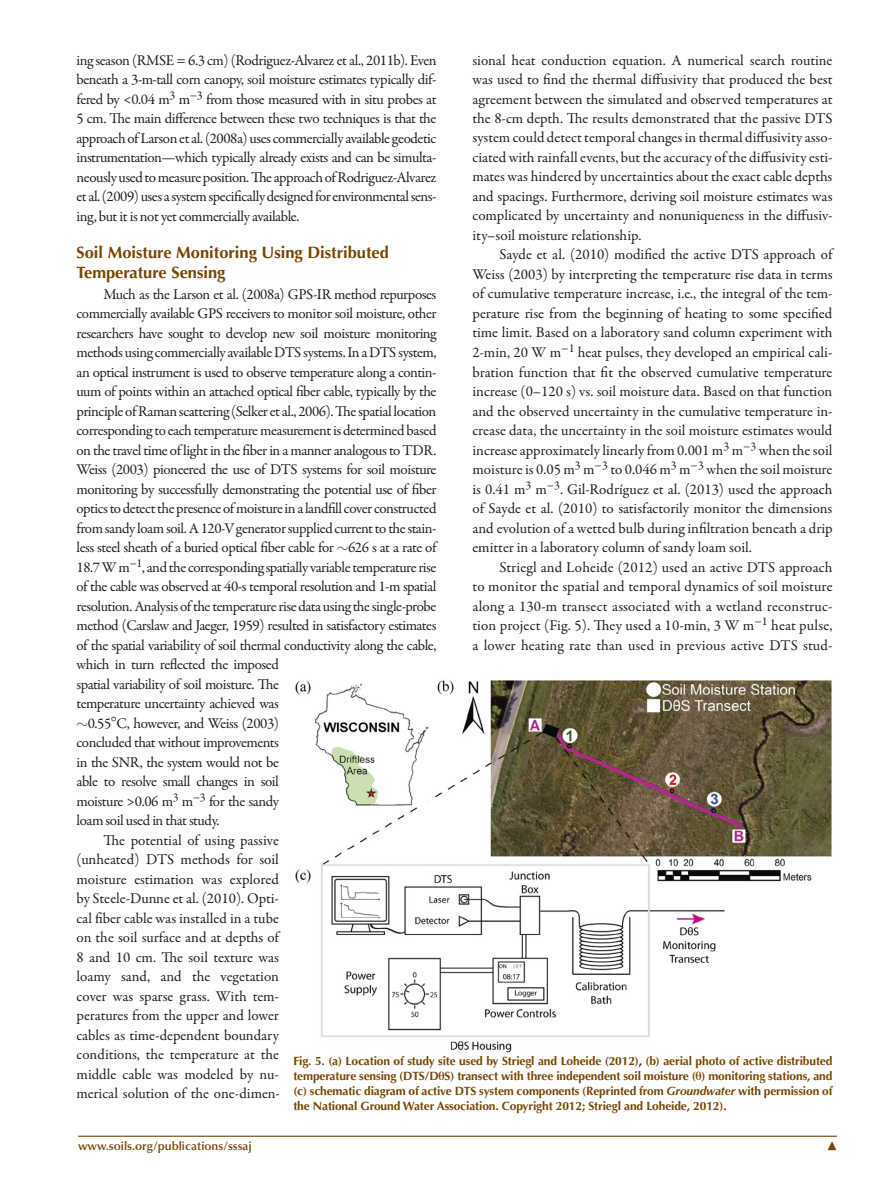
<style>
.page{position:relative;width:891px;height:1188px;background:#fff}
.page>*{position:absolute;margin:0;border:0;box-sizing:border-box;transform-origin:0 0}
.t1{font:700 16.5px/19.5px "Optima LT Std";color:#794500}
.t2{font:15px/19.5px "Garamond Premr Pro";letter-spacing:-.03em;color:#231f20;text-align:justify}
.t3{font:15px "Garamond Premr Pro";color:#231f20}
.t4{font:15px "Garamond Premr Pro";letter-spacing:-.005em;color:#231f20}
.t5{font:700 12px/15px "Optima LT Std";letter-spacing:-.01em;color:#794500;text-align:justify}
.t6{font:600 12px "Optima LT Std";color:#794500}
.t7{font:12px "CCP Font";color:#794500}
.s1{color:#231f20}
.s2{font-style:italic}
</style>
<div class="page">
<hr style="left:78px;top:1136px;width:759px;height:1px;background:#794500">
<img style="left:295px;top:680px;width:537px;height:373px">
<p class="t2" style="left:76px;top:50px;width:362px">ing season (RMSE = 6.3 cm) (Rodriguez-Alvarez et al., 2011b). Even beneath a 3-m-tall corn canopy, soil moisture estimates typically dif&shy;fered by &lt;0.04 m<sup>3</sup> m<sup>−3</sup> from those measured with in situ probes at 5 cm. The main difference between these two techniques is that the approach of Larson et al. (2008a) uses commercially available geodetic instrumentation—which typically already exists and can be simulta&shy;neously used to measure position. The approach of Rodriguez-Alvarez et al. (2009) uses a system specifically designed for environmental sens&shy;ing, but it is not yet commercially available.</p>
<p class="t1" style="left:76px;top:243px;width:314px">Soil Moisture Monitoring Using Distributed<br>Temperature Sensing</p>
<p class="t2" style="left:104px;top:284px;width:334px">Much as the Larson et al. (2008a) GPS-IR method repurposes</p>
<p class="t2" style="left:76px;top:304px;width:361px">commercially available GPS receivers to monitor soil moisture, other</p>
<p class="t2" style="left:76px;top:323px;width:361px">researchers have sought to develop new soil moisture monitoring</p>
<p class="t2" style="left:76px;top:343px;width:361px">methods using commercially available DTS systems. In a DTS system,</p>
<p class="t2" style="left:76px;top:362px;width:362px">an optical instrument is used to observe temperature along a contin-</p>
<p class="t2" style="left:77px;top:382px;width:362px">uum of points within an attached optical fiber cable, typically by the</p>
<p class="t2" style="left:77px;top:401px;width:361px">principle of Raman scattering (Selker et al., 2006). The spatial location</p>
<p class="t2" style="left:77px;top:421px;width:361px">corresponding to each temperature measurement is determined based</p>
<p class="t2" style="left:77px;top:440px;width:361px">on the travel time of light in the fiber in a manner analogous to TDR.</p>
<p class="t2" style="left:77px;top:460px;width:362px">Weiss (2003) pioneered the use of DTS systems for soil moisture</p>
<p class="t2" style="left:77px;top:479px;width:362px">monitoring by successfully demonstrating the potential use of fiber</p>
<p class="t2" style="left:77px;top:499px;width:362px">optics to detect the presence of moisture in a landfill cover constructed</p>
<p class="t2" style="left:77px;top:518px;width:362px">from sandy loam soil. A 120-V generator supplied current to the stain-</p>
<p class="t2" style="left:77px;top:538px;width:361px">less steel sheath of a buried optical fiber cable for 626 s at a rate of</p>
<p class="t2" style="left:77px;top:557px;width:362px">18.7 W m<sup>−1</sup>, and the corresponding spatially variable temperature rise</p>
<p class="t2" style="left:77px;top:577px;width:361px">of the cable was observed at 40-s temporal resolution and 1-m spatial</p>
<p class="t2" style="left:77px;top:596px;width:362px">resolution. Analysis of the temperature rise data using the single-probe</p>
<p class="t2" style="left:77px;top:616px;width:361px">method (Carslaw and Jaeger, 1959) resulted in satisfactory estimates</p>
<p class="t2" style="left:77px;top:635px;width:361px">of the spatial variability of soil thermal conductivity along the cable,</p>
<p class="t2" style="left:77px;top:655px;width:204px">which in turn reflected the imposed</p>
<p class="t2" style="left:77px;top:674px;width:204px">spatial variability of soil moisture. The</p>
<p class="t2" style="left:77px;top:694px;width:204px">temperature uncertainty achieved was</p>
<p class="t2" style="left:88px;top:713px;width:193px">0.55 C, however, and Weiss (2003)</p>
<p class="t2" style="left:77px;top:733px;width:204px">concluded that without improvements</p>
<p class="t2" style="left:77px;top:752px;width:204px">in the SNR, the system would not be</p>
<p class="t2" style="left:77px;top:772px;width:204px">able to resolve small changes in soil</p>
<p class="t2" style="left:77px;top:791px;width:204px">moisture &gt;0.06 m<sup>3</sup> m<sup>−3</sup> for the sandy</p>
<p class="t2" style="left:77px;top:811px;width:145px">loam soil used in that study.</p>
<p class="t3" style="left:104px;top:831px;width:177px">The potential of using passive</p>
<p class="t3" style="left:77px;top:850px;width:204px">(unheated) DTS methods for soil</p>
<p class="t4" style="left:77px;top:870px;width:204px">moisture estimation was explored</p>
<p class="t3" style="left:77px;top:889px;width:204px">by Steele-Dunne et al. (2010). Opti-</p>
<p class="t3" style="left:77px;top:909px;width:204px">cal fiber cable was installed in a tube</p>
<p class="t3" style="left:77px;top:928px;width:204px">on the soil surface and at depths of</p>
<p class="t3" style="left:77px;top:948px;width:204px">8 and 10 cm. The soil texture was</p>
<p class="t3" style="left:77px;top:967px;width:204px">loamy sand, and the vegetation</p>
<p class="t3" style="left:77px;top:987px;width:204px">cover was sparse grass. With tem-</p>
<p class="t4" style="left:77px;top:1006px;width:204px">peratures from the upper and lower</p>
<p class="t3" style="left:77px;top:1026px;width:204px">cables as time-dependent boundary</p>
<p class="t4" style="left:77px;top:1045px;width:204px">conditions, the temperature at the</p>
<p class="t3" style="left:77px;top:1065px;width:204px">middle cable was modeled by nu-</p>
<p class="t3" style="left:77px;top:1084px;width:205px">merical solution of the one-dimen-</p>
<p class="t2" style="left:473px;top:50px;width:362px">sional heat conduction equation. A numerical search routine was used to find the thermal diffusivity that produced the best agreement between the simulated and observed temperatures at the 8-cm depth. The results demonstrated that the passive DTS system could detect temporal changes in thermal diffusivity asso&shy;ciated with rainfall events, but the accuracy of the diffusivity esti&shy;mates was hindered by uncertainties about the exact cable depths and spacings. Furthermore, deriving soil moisture estimates was complicated by uncertainty and nonuniqueness in the diffusiv&shy;ity–soil moisture relationship.</p>
<p class="t2" style="left:472px;top:245px;width:362px;text-indent:27px">Sayde et al. (2010) modified the active DTS approach of Weiss (2003) by interpreting the temperature rise data in terms of cumulative temperature increase, i.e., the integral of the tem&shy;perature rise from the beginning of heating to some specified time limit. Based on a laboratory sand column experiment with 2-min, 20 W m<sup>−1</sup> heat pulses, they developed an empirical cali&shy;bration function that fit the observed cumulative temperature increase (0–120 s) vs. soil moisture data. Based on that function and the observed uncertainty in the cumulative temperature in&shy;crease data, the uncertainty in the soil moisture estimates would increase approximately linearly from 0.001 m<sup>3</sup> m<sup>−3</sup> when the soil moisture is 0.05 m<sup>3</sup> m<sup>−3</sup> to 0.046 m<sup>3</sup> m<sup>−3</sup> when the soil moisture is 0.41 m<sup>3</sup> m<sup>−3</sup>. Gil-Rodríguez et al. (2013) used the approach of Sayde et al. (2010) to satisfactorily monitor the dimensions and evolution of a wetted bulb during infiltration beneath a drip emitter in a laboratory column of sandy loam soil.</p>
<p class="t2" style="left:472px;top:557px;width:362px;text-indent:27px">Striegl and Loheide (2012) used an active DTS approach to monitor the spatial and temporal dynamics of soil moisture along a 130-m transect associated with a wetland reconstruc&shy;tion project (Fig. 5). They used a 10-min, 3 W m<sup>−1</sup> heat pulse, a lower heating rate than used in previous active DTS stud-</p>
<p class="t5" style="left:293px;top:1054px;width:541px">Fig. 5. (a) Location of study site used by Striegl and Loheide (2012)<span class="s1">,</span> (b) aerial photo of active distributed temperature sensing (DTS/D❑S) transect with three independent soil moisture (❑) monitoring stations, and (c) schematic diagram of active DTS system components (Reprinted from <span class="s2">Groundwater</span> with permission of the National Ground Water Association. Copyright 2012; Striegl and Loheide, 2012).</p>
<p class="t6" style="left:78px;top:1139px;width:175px">www.soils.org/publications/sssaj</p>
<p class="t7" style="left:827px;top:1141px;width:11px">6</p>
</div>
